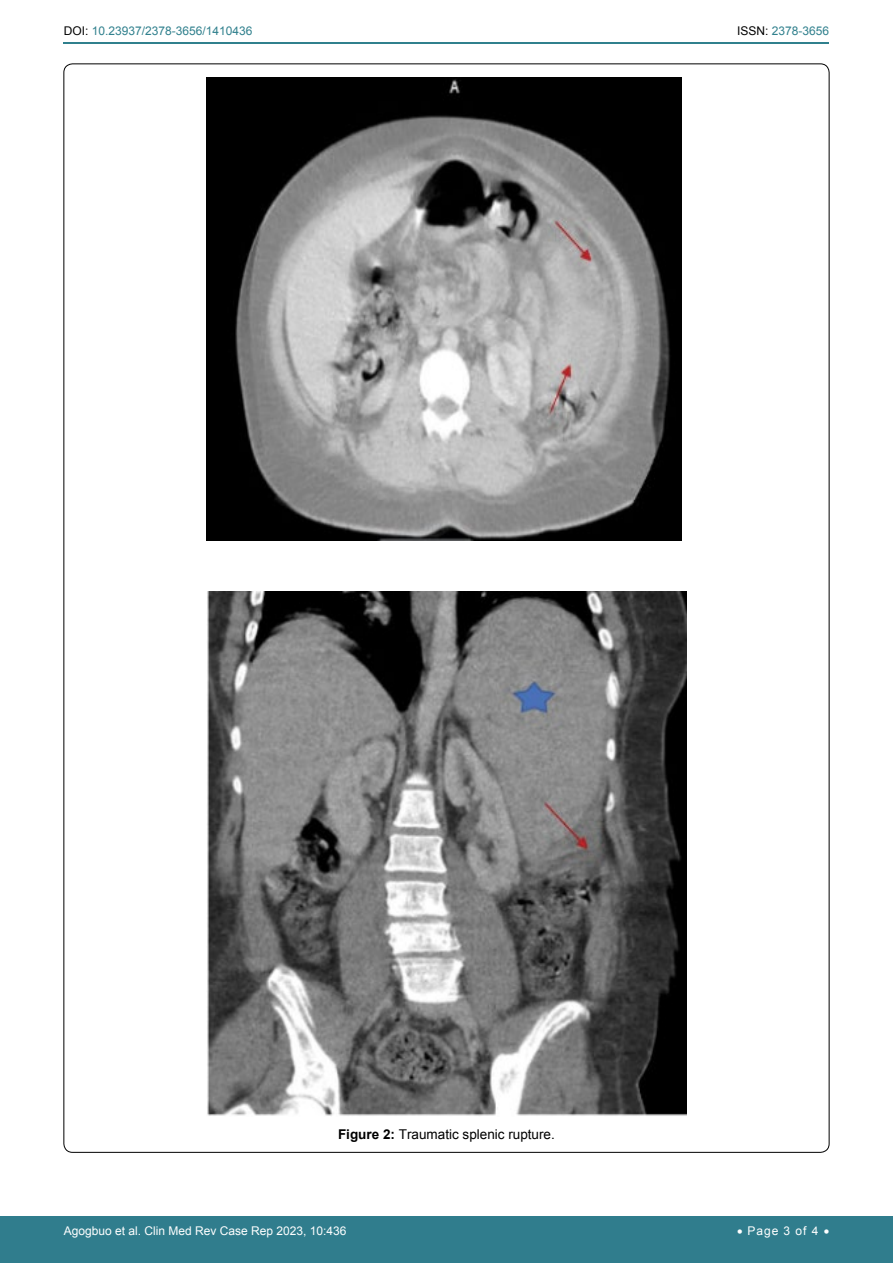
<style>
.page{position:relative;width:893px;height:1263px;background:#fff}
.page>*{position:absolute;margin:0;border:0;box-sizing:border-box;transform-origin:0 0}
.t1{font:13.5px "Arial";color:#000}
.t2{font:12px "Arial";color:#fff}
.t3{font:12px "Arial";color:#30808d}
.s1{color:#000}
.s2{font-weight:700}
</style>
<div class="page">
<hr style="left:64px;top:43px;width:765px;height:1px;background:#30808d">
<div style="left:0;top:1217px;width:893px;height:46px;background:#307d8d"></div>
<img style="left:207px;top:77px;width:475px;height:463px">
<img style="left:207px;top:591px;width:480px;height:525px">
<p class="t3" style="left:64px;top:23px;width:190px"><span class="s1">DOI:</span> 10.23937/2378-3656/1410436</p>
<p class="t3" style="left:737px;top:23px;width:94px"><span class="s1">ISSN:</span> 2378-3656</p>
<p class="t1" style="left:338px;top:1125px;width:218px"><span class="s2">Figure 2:</span> Traumatic splenic rupture.</p>
<p class="t2" style="left:64px;top:1223px;width:284px">Agogbuo et al. Clin Med Rev Case Rep 2023, 10:436</p>
<p class="t2" style="left:737px;top:1223px;width:94px">• Page 3 of 4 •</p>
</div>
